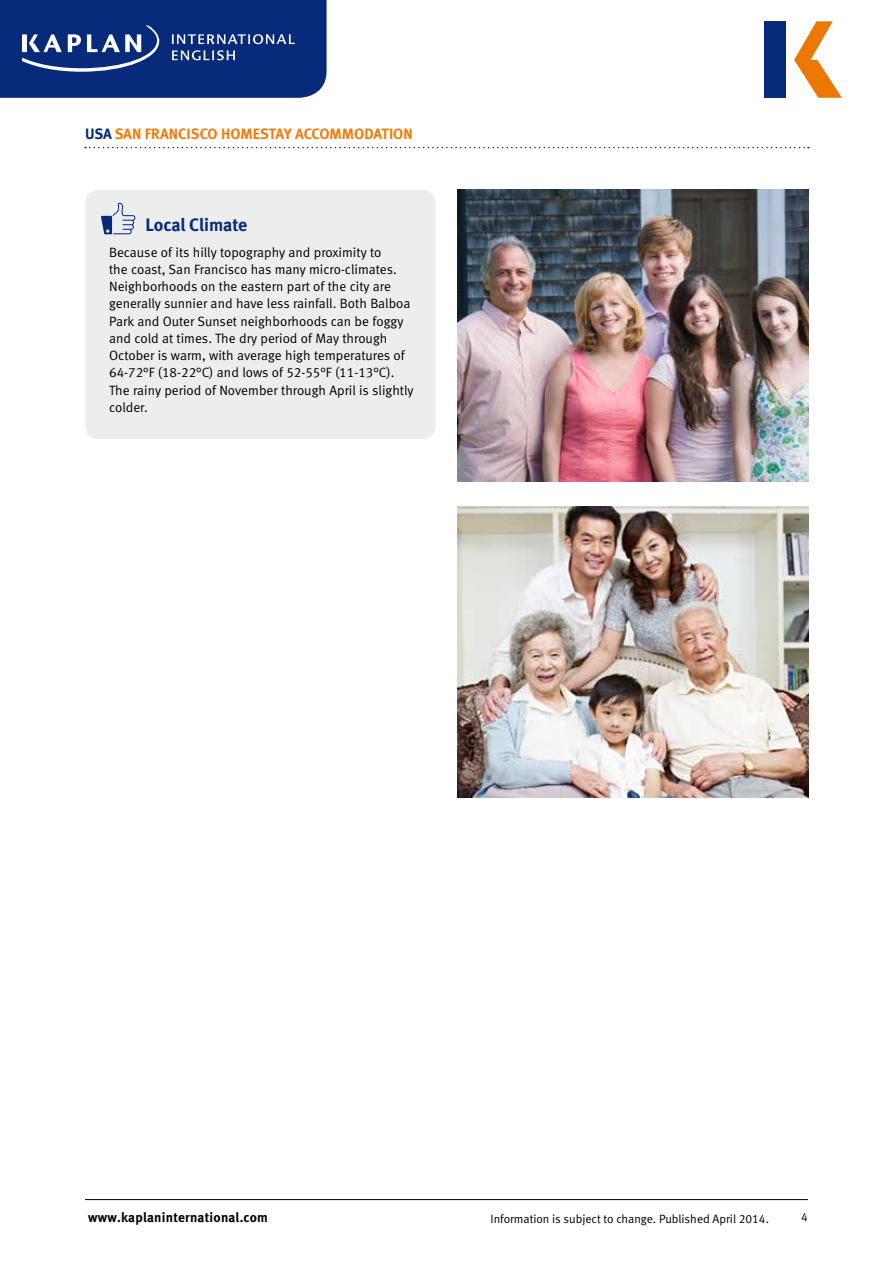
<style>
.page{position:relative;width:893px;height:1263px;background:#fff}
.page>*{position:absolute;margin:0;border:0;box-sizing:border-box;transform-origin:0 0}
.t1{font:18px "Meta Bold LF";letter-spacing:-.01em;color:#072b7a}
.t2{font:15px "Meta Bold LF";color:#ee7d11}
.t3{font:13.5px/17.2px "Meta Normal LF";color:#000}
.t4{font:13.5px "Meta Bold LF";letter-spacing:.02em;color:#000}
.t5{font:12px "Meta Normal LF";color:#000}
.s1{color:#072b7a}
</style>
<div class="page">
<hr style="left:85px;top:1199px;width:723px;height:1px;background:#000">
<div style="left:764px;top:21px;width:21px;height:77px;background:#072b7a"></div>
<svg style="left:794px;top:21px;width:48px;height:77px"></svg>
<svg style="left:0;top:0;width:327px;height:98px;background:#183983"></svg>
<svg style="left:85px;top:147px;width:724px;height:1px"></svg>
<div style="left:85px;top:190px;width:350px;height:249px;background:#eceded;border-radius:13px"></div>
<svg style="left:101px;top:203px;width:34px;height:31px"></svg>
<img style="left:458px;top:190px;width:351px;height:291px">
<img style="left:458px;top:506px;width:351px;height:292px">
<p class="t2" style="left:85px;top:125px;width:329px"><span class="s1">USA</span> SAN FRANCISCO HOMESTAY ACCOMMODATION</p>
<h1 class="t1" style="left:146px;top:214px;width:103px">Local Climate</h1>
<p class="t3" style="left:109px;top:243px;width:306px">Because of its hilly topography and proximity to<br>the coast, San Francisco has many micro-climates.<br>Neighborhoods on the eastern part of the city are generally sunnier and have less rainfall. Both Balboa Park and Outer Sunset neighborhoods can be foggy and cold at times. The dry period of May through October is warm, with average high temperatures of 64-72°F (18-22°C) and lows of 52-55°F (11-13°C).<br>The rainy period of November through April is slightly colder.</p>
<p class="t4" style="left:88px;top:1210px;width:181px">www.kaplaninternational.com</p>
<p class="t5" style="left:491px;top:1211px;width:280px">Information is subject to change. Published April 2014.</p>
<p class="t5" style="left:801px;top:1210px;width:8px">4</p>
</div>
